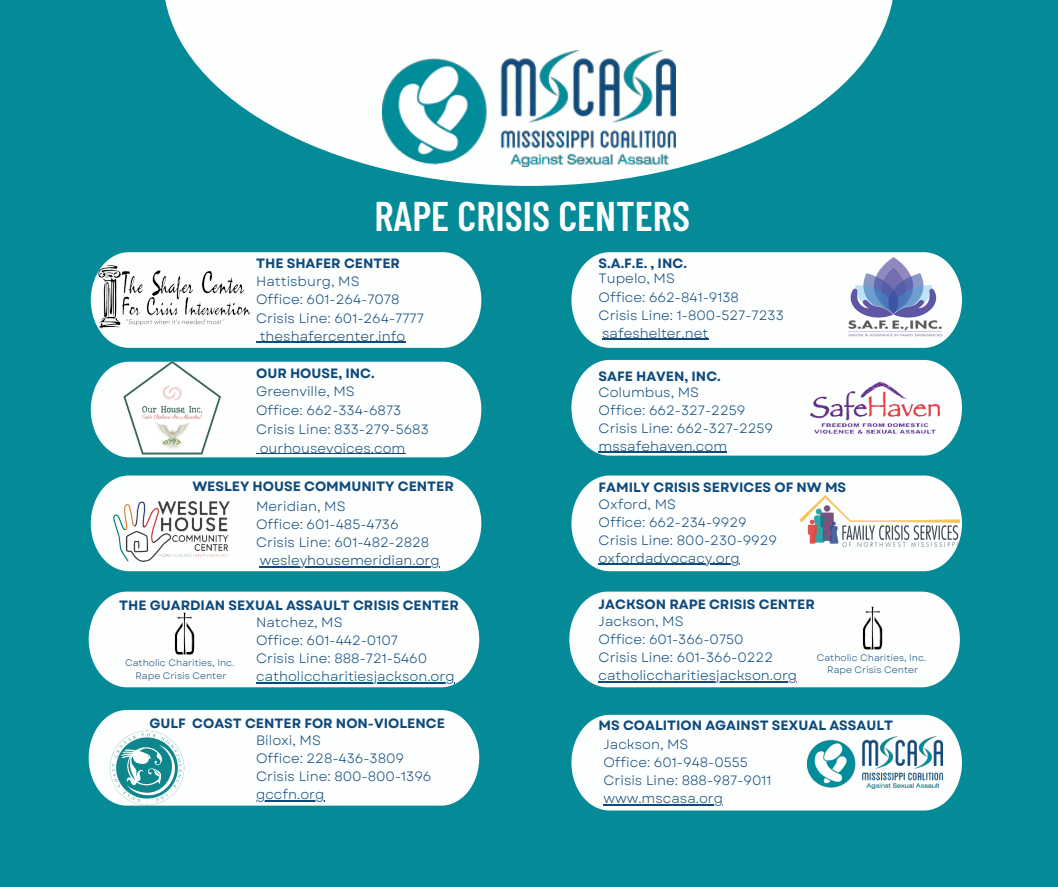
<style>
.page{position:relative;width:1058px;height:887px;background:#fff}
.page>*{position:absolute;margin:0;border:0;box-sizing:border-box;transform-origin:0 0}
.t1{font:600 41.4px "Barlow Condensed";color:#fdfefe}
.t2{font:800 29.55px "Garet";color:#0f4a7c}
.t3{font:13.5px/18px "Garet";color:#0f4a7c}
.t4{font:700 13.5px "Garet";color:#0f4a7c}
.t5{font:9.3px/12.6px "Garet";color:#0f4a7c;text-align:center}
</style>
<div class="page">
<div style="left:0;top:0;width:1058px;height:886px;background:#058a98"></div>
<svg style="left:91px;top:475px;width:390px;height:96px;background:#ebf5f6"></svg>
<svg style="left:165px;top:0;width:728px;height:186px;fill:#fdfefe"></svg>
<div style="left:320px;top:0;width:431px;height:71px;background:#fdfefe"></div>
<img style="left:383px;top:51px;width:292px;height:116px">
<img style="left:102px;top:360px;width:158px;height:182px">
<img style="left:113px;top:502px;width:116px;height:59px">
<div style="left:89px;top:591px;width:390px;height:96px;background:#fdfefe"></div>
<div style="left:89px;top:710px;width:390px;height:95px;background:#fdfefe"></div>
<img style="left:171px;top:610px;width:27px;height:47px">
<img style="left:109px;top:729px;width:76px;height:77px">
<svg style="left:571px;top:252px;width:391px;height:96px;background:#eef7f7"></svg>
<div style="left:571px;top:360px;width:391px;height:95px;background:#fdfefe"></div>
<svg style="left:571px;top:475px;width:391px;height:96px;background:#edf6f7"></svg>
<div style="left:569px;top:591px;width:390px;height:96px;background:#fdfefe"></div>
<svg style="left:571px;top:714px;width:391px;height:96px;background:#ecf6f7"></svg>
<img style="left:847px;top:257px;width:95px;height:80px">
<img style="left:799px;top:495px;width:160px;height:52px">
<svg style="left:91px;top:252px;width:390px;height:96px;background:#e9f0f0"></svg>
<hr style="left:260px;top:341px;width:145px;height:2px;background:#0f4a7c">
<svg style="left:91px;top:361px;width:390px;height:96px;background:#edf4f5"></svg>
<hr style="left:260px;top:453px;width:145px;height:1px;background:#0f4a7c">
<hr style="left:260px;top:566px;width:180px;height:1px;background:#0f4a7c">
<hr style="left:256px;top:682px;width:198px;height:1px;background:#0f4a7c">
<hr style="left:256px;top:800px;width:68px;height:1px;background:#0f4a7c">
<hr style="left:602px;top:338px;width:106px;height:2px;background:#0f4a7c">
<hr style="left:598px;top:452px;width:129px;height:1px;background:#0f4a7c">
<hr style="left:598px;top:563px;width:141px;height:2px;background:#0f4a7c">
<hr style="left:598px;top:681px;width:199px;height:1px;background:#0f4a7c">
<hr style="left:603px;top:804px;width:120px;height:1px;background:#0f4a7c">
<img style="left:807px;top:736px;width:135px;height:53px">
<img style="left:859px;top:604px;width:27px;height:48px">
<img style="left:807px;top:376px;width:135px;height:64px">
<h1 class="t1" style="left:374px;top:190px;width:317px">RAPE CRISIS CENTERS</h1>
<p class="t4" style="left:256px;top:254px;width:145px">THE SHAFER CENTER</p>
<p class="t4" style="left:598px;top:254px;width:90px">S.A.F.E. , INC.</p>
<p class="t3" style="left:256px;top:273px;width:169px">Hattisburg, MS<br>Office: 601-264-7078<br>Crisis Line: 601-264-7777 theshafercenter.info</p>
<p class="t4" style="left:256px;top:364px;width:120px">OUR HOUSE, INC.</p>
<p class="t3" style="left:256px;top:382px;width:174px;line-height:18.8px">Greenville, MS<br>Office: 662-334-6873<br>Crisis Line: 833-279-5683 ourhousevoices.com</p>
<p class="t3" style="left:598px;top:270px;width:187px">Tupelo, MS<br>Office: 662-841-9138<br>Crisis Line: 1-800-527-7233 safeshelter.net</p>
<p class="t4" style="left:598px;top:366px;width:124px">SAFE HAVEN, INC.</p>
<p class="t3" style="left:598px;top:383px;width:176px">Columbus, MS<br>Office: 662-327-2259<br>Crisis Line: 662-327-2259 mssafehaven.com</p>
<p class="t4" style="left:192px;top:476px;width:263px">WESLEY HOUSE COMMUNITY CENTER</p>
<p class="t4" style="left:598px;top:477px;width:249px">FAMILY CRISIS SERVICES OF NW MS</p>
<p class="t3" style="left:256px;top:497px;width:185px">Meridian, MS<br>Office: 601-485-4736<br>Crisis Line: 601-482-2828 wesleyhousemeridian.org</p>
<p class="t4" style="left:119px;top:595px;width:341px">THE GUARDIAN SEXUAL ASSAULT CRISIS CENTER</p>
<p class="t5" style="left:125px;top:656px;width:111px">Catholic Charities, Inc.<br>Rape Crisis Center</p>
<p class="t3" style="left:256px;top:613px;width:200px">Natchez, MS<br>Office: 601-442-0107<br>Crisis Line: 888-721-5460 catholiccharitiesjackson.org</p>
<p class="t4" style="left:149px;top:713px;width:297px">GULF COAST CENTER FOR NON-VIOLENCE</p>
<p class="t3" style="left:256px;top:731px;width:177px">Biloxi, MS<br>Office: 228-436-3809<br>Crisis Line: 800-800-1396 gccfn.org</p>
<p class="t3" style="left:598px;top:495px;width:180px">Oxford, MS<br>Office: 662-234-9929<br>Crisis Line: 800-230-9929 oxfordadvocacy.org</p>
<p class="t4" style="left:598px;top:594px;width:218px">JACKSON RAPE CRISIS CENTER</p>
<p class="t3" style="left:598px;top:612px;width:200px">Jackson, MS<br>Office: 601-366-0750<br>Crisis Line: 601-366-0222 catholiccharitiesjackson.org</p>
<p class="t5" style="left:816px;top:651px;width:111px">Catholic Charities, Inc.<br>Rape Crisis Center</p>
<h2 class="t2" style="left:652px;top:654px;width:21px">4</h2>
<p class="t4" style="left:598px;top:716px;width:296px">MS COALITION AGAINST SEXUAL ASSAULT</p>
<p class="t3" style="left:603px;top:735px;width:170px">Jackson, MS<br>Office: 601-948-0555<br>Crisis Line: 888-987-9011 www.mscasa.org</p>
</div>
